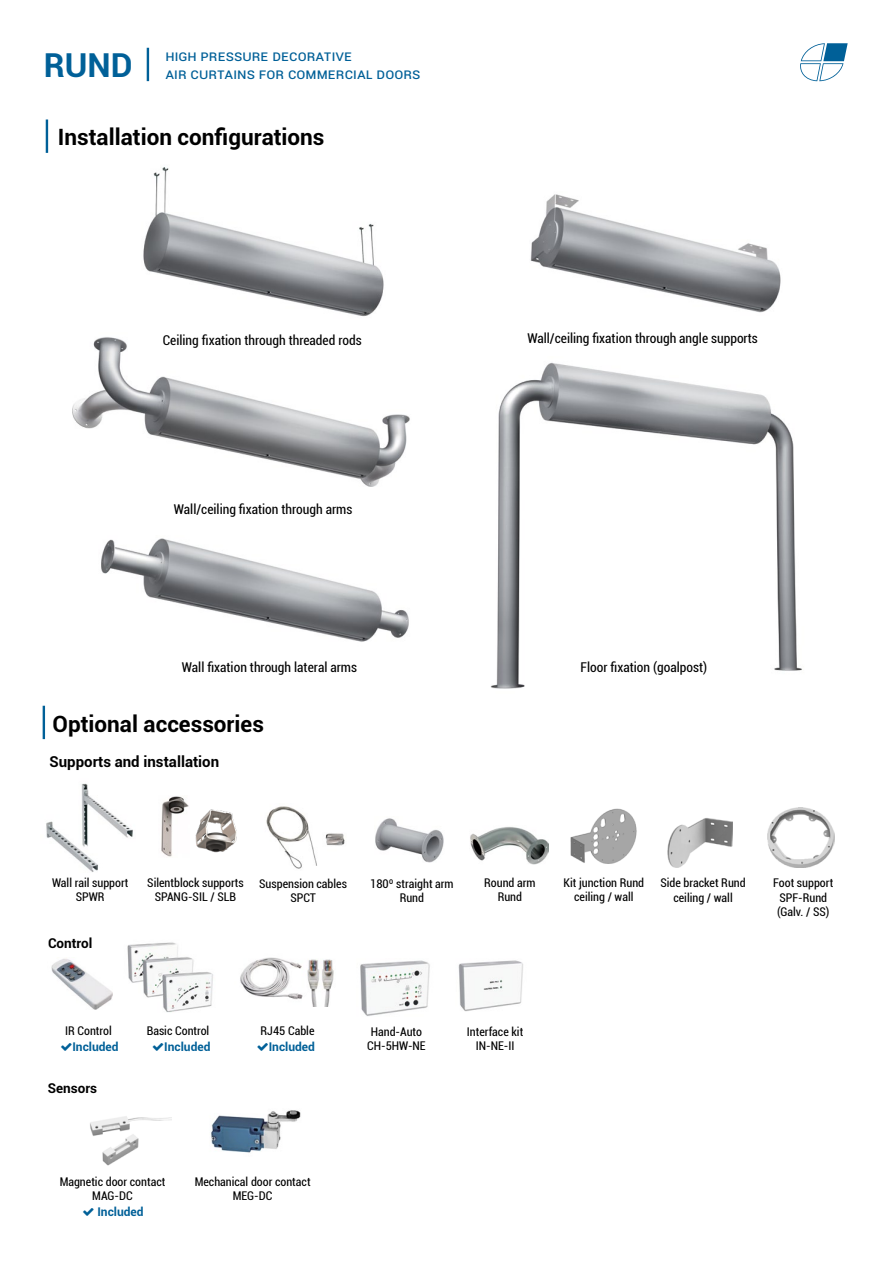
<style>
.page{position:relative;width:893px;height:1263px;background:#fff}
.page>*{position:absolute;margin:0;border:0;box-sizing:border-box;transform-origin:0 0}
.t1{font:700 33px "Roboto";color:#006098}
.t2{font:700 22.5px "Roboto";color:#000}
.t3{font:15px/18px "Roboto";color:#006098}
.t4{font:700 15px "Roboto";color:#000}
.t5{font:condensed 13.5px "Roboto";color:#000}
.t6{font:700 13.5px "Roboto";color:#000}
.t7{font:condensed 12px/14.4px "Roboto";color:#000;text-align:center}
.t8{font:700 12px "Roboto";color:#006098}
</style>
<div class="page">
<svg style="left:800px;top:43px;width:48px;height:38px"></svg>
<img style="left:490px;top:362px;width:312px;height:327px">
<img style="left:72px;top:337px;width:338px;height:150px">
<hr style="left:43px;top:706px;width:2px;height:33px;background:#006098">
<hr style="left:46px;top:119px;width:2px;height:34px;background:#006098">
<img style="left:143px;top:167px;width:241px;height:150px">
<img style="left:530px;top:194px;width:251px;height:119px">
<img style="left:101px;top:538px;width:308px;height:104px">
<img style="left:266px;top:806px;width:79px;height:63px">
<img style="left:46px;top:783px;width:87px;height:89px">
<img style="left:161px;top:796px;width:27px;height:61px">
<img style="left:188px;top:805px;width:49px;height:48px">
<img style="left:375px;top:818px;width:69px;height:45px">
<img style="left:470px;top:827px;width:79px;height:37px">
<img style="left:570px;top:808px;width:67px;height:56px">
<img style="left:668px;top:818px;width:64px;height:49px">
<img style="left:768px;top:807px;width:67px;height:61px">
<img style="left:458px;top:960px;width:65px;height:52px">
<img style="left:51px;top:959px;width:62px;height:50px">
<img style="left:127px;top:942px;width:86px;height:70px">
<img style="left:240px;top:957px;width:94px;height:50px">
<img style="left:90px;top:1116px;width:81px;height:50px">
<img style="left:211px;top:1110px;width:90px;height:43px">
<img style="left:360px;top:960px;width:70px;height:56px">
<hr style="left:147px;top:48px;width:2px;height:33px;background:#006098">
<h1 class="t1" style="left:44px;top:42px;width:90px">RUND</h1>
<p class="t3" style="left:165px;top:46px;width:247px">High Pressure DECORATIVE<br>Air Curtains For Commercial DOORS</p>
<h2 class="t2" style="left:58px;top:121px;width:268px">Installation configurations</h2>
<p class="t5" style="left:163px;top:331px;width:200px">Ceiling fixation through threaded rods</p>
<p class="t5" style="left:527px;top:329px;width:232px">Wall/ceiling fixation through angle supports</p>
<p class="t5" style="left:174px;top:500px;width:180px">Wall/ceiling fixation through arms</p>
<p class="t5" style="left:182px;top:657px;width:177px">Wall fixation through lateral arms</p>
<h2 class="t2" style="left:53px;top:708px;width:213px">Optional accessories</h2>
<p class="t4" style="left:50px;top:751px;width:171px">Supports and installation</p>
<p class="t5" style="left:581px;top:658px;width:128px">Floor fixation (goalpost)</p>
<p class="t7" style="left:52px;top:875px;width:78px">Wall rail support<br>SPWR</p>
<p class="t7" style="left:147px;top:875px;width:98px">Silentblock supports<br>SPANG-SIL / SLB</p>
<p class="t7" style="left:259px;top:876px;width:89px">Suspension cables<br>SPCT</p>
<p class="t7" style="left:370px;top:876px;width:85px">180º straight arm<br>Rund</p>
<p class="t6" style="left:48px;top:933px;width:46px">Control</p>
<p class="t7" style="left:484px;top:875px;width:53px">Round arm<br>Rund</p>
<p class="t7" style="left:563px;top:875px;width:82px">Kit junction Rund ceiling / wall</p>
<p class="t7" style="left:660px;top:875px;width:87px">Side bracket Rund ceiling / wall</p>
<p class="t7" style="left:773px;top:875px;width:62px">Foot support<br>SPF-Rund (Galv. / SS)</p>
<p class="t7" style="left:65px;top:1023px;width:48px">IR Control</p>
<p class="t7" style="left:147px;top:1023px;width:64px">Basic Control</p>
<p class="t7" style="left:261px;top:1023px;width:55px">RJ45 Cable</p>
<p class="t7" style="left:467px;top:1024px;width:58px">Interface kit<br>IN-NE-II</p>
<p class="t7" style="left:367px;top:1024px;width:60px">Hand-Auto<br>CH-5HW-NE</p>
<p class="t8" style="left:72px;top:1038px;width:48px">Included</p>
<p class="t8" style="left:164px;top:1038px;width:48px">Included</p>
<p class="t8" style="left:269px;top:1038px;width:48px">Included</p>
<p class="t6" style="left:48px;top:1078px;width:51px">Sensors</p>
<p class="t7" style="left:60px;top:1174px;width:107px">Magnetic door contact<br>MAG-DC</p>
<p class="t7" style="left:195px;top:1174px;width:117px">Mechanical door contact<br>MEG-DC</p>
<p class="t8" style="left:97px;top:1204px;width:48px">Included</p>
</div>
